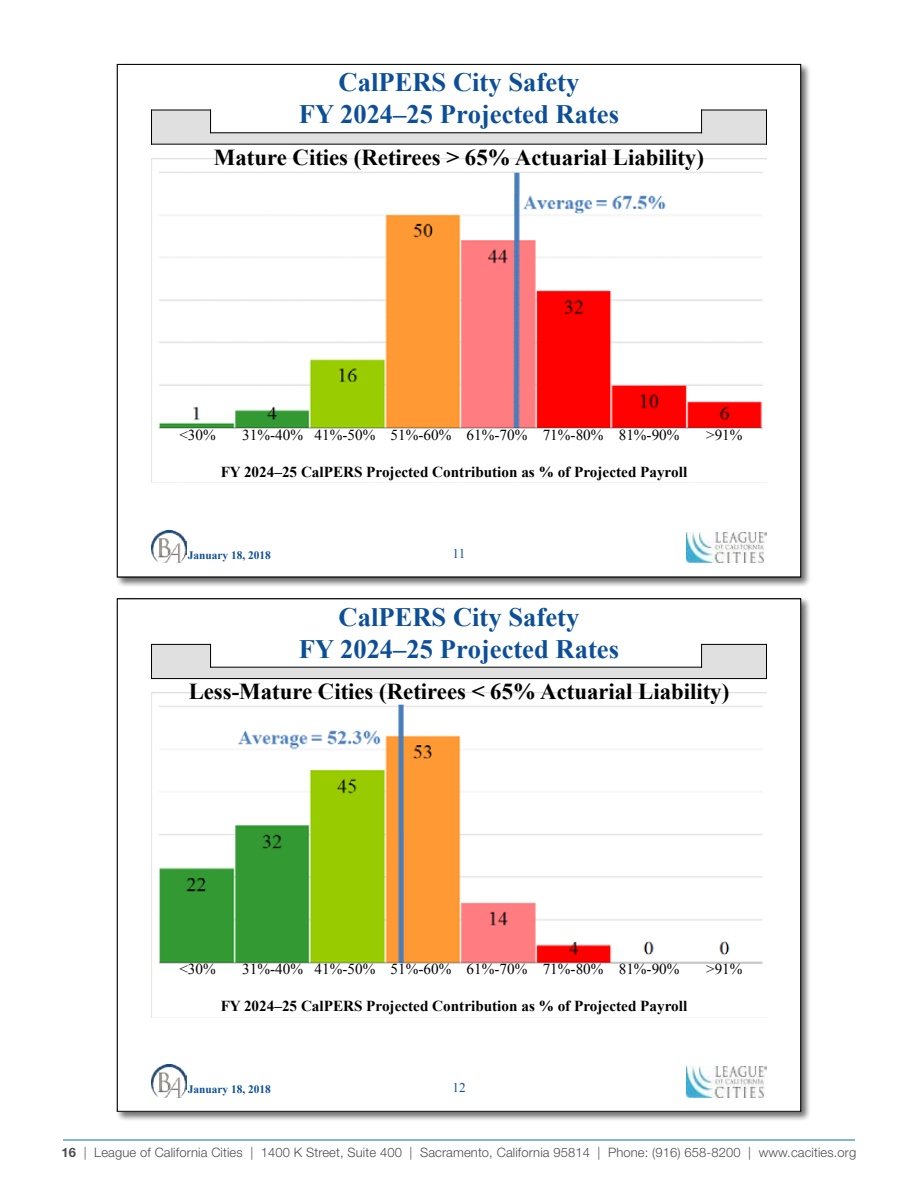
<style>
.page{position:relative;width:918px;height:1188px;background:#fff}
.page>*{position:absolute;margin:0;border:0;box-sizing:border-box;transform-origin:0 0}
.t1{font:26.55px/32.2px "Times New Roman Bd MS";color:#0c4f98;text-align:center}
.t2{font:22.8px "Times New Roman Bd MS";color:#000}
.t3{font:15.15px "Times New Roman Bd MS";color:#000}
.t4{font:15.15px "Times New Roman MS";color:#000}
.t5{font:13.35px "Times New Roman MS";color:#0c4f98}
.t6{font:300 12.9px "Helvetica Neue LT Std";letter-spacing:.01em;color:#4d4d4f}
.t7{font:11.4px "Times New Roman Bd MS";color:#0c4f98}
.s1{font-weight:700}
</style>
<div class="page">
<hr style="left:63px;top:1140px;width:792px;height:1px;background:#0571aa">
<div style="left:115px;top:597px;width:696px;height:525px;background:#000;opacity:.35"></div>
<div style="left:117px;top:599px;width:684px;height:512px;background:#fff"></div>
<img style="left:152px;top:1065px;width:35px;height:32px">
<img style="left:687px;top:1067px;width:79px;height:30px">
<div style="left:152px;top:644px;width:59px;height:23px;background:#e0e0e0"></div>
<div style="left:702px;top:644px;width:65px;height:23px;background:#e0e0e0"></div>
<div style="left:152px;top:667px;width:66px;height:12px;background:#e0e0e0"></div>
<div style="left:218px;top:667px;width:484px;height:12px;background:#e0e0e0"></div>
<div style="left:702px;top:667px;width:65px;height:12px;background:#e0e0e0"></div>
<svg style="left:210px;top:645px;width:1px;height:22px"></svg>
<svg style="left:701px;top:645px;width:1px;height:22px"></svg>
<hr style="left:210px;top:667px;width:492px;height:1px;background:#000">
<hr style="left:151px;top:644px;width:1px;height:35px;background:#000">
<hr style="left:766px;top:644px;width:1px;height:35px;background:#000">
<hr style="left:151px;top:644px;width:60px;height:1px;background:#000">
<hr style="left:701px;top:644px;width:66px;height:1px;background:#000">
<hr style="left:151px;top:678px;width:616px;height:1px;background:#000">
<img style="left:152px;top:693px;width:611px;height:271px">
<div style="left:115px;top:62px;width:696px;height:525px;background:#000;opacity:.35"></div>
<div style="left:117px;top:64px;width:684px;height:513px;background:#fff"></div>
<img style="left:152px;top:530px;width:35px;height:33px">
<img style="left:687px;top:532px;width:79px;height:31px">
<div style="left:152px;top:110px;width:59px;height:23px;background:#e0e0e0"></div>
<div style="left:702px;top:110px;width:65px;height:23px;background:#e0e0e0"></div>
<div style="left:152px;top:133px;width:66px;height:11px;background:#e0e0e0"></div>
<div style="left:218px;top:133px;width:484px;height:11px;background:#e0e0e0"></div>
<div style="left:702px;top:133px;width:65px;height:11px;background:#e0e0e0"></div>
<svg style="left:210px;top:111px;width:1px;height:21px"></svg>
<svg style="left:701px;top:111px;width:1px;height:21px"></svg>
<hr style="left:210px;top:132px;width:492px;height:1px;background:#000">
<hr style="left:151px;top:110px;width:1px;height:35px;background:#000">
<hr style="left:766px;top:110px;width:1px;height:35px;background:#000">
<hr style="left:151px;top:110px;width:60px;height:1px;background:#000">
<hr style="left:701px;top:110px;width:66px;height:1px;background:#000">
<hr style="left:151px;top:144px;width:616px;height:1px;background:#000">
<img style="left:152px;top:158px;width:614px;height:325px">
<div style="left:159px;top:431px;width:596px;height:49px;background:#fff"></div>
<h1 class="t1" style="left:299px;top:66px;width:322px">CalPERS City Safety<br>FY 2024–25 Projected Rates</h1>
<h2 class="t2" style="left:214px;top:144px;width:491px">Mature Cities (Retirees &gt; 65% Actuarial Liability)</h2>
<p class="t4" style="left:179px;top:426px;width:38px">&lt;30%</p>
<p class="t4" style="left:242px;top:426px;width:439px">31%-40% 41%-50% 51%-60% 61%-70% 71%-80% 81%-90%</p>
<p class="t4" style="left:706px;top:426px;width:38px">&gt;91%</p>
<p class="t3" style="left:221px;top:463px;width:468px">FY 2024–25 CalPERS Projected Contribution as % of Projected Payroll</p>
<p class="t7" style="left:188px;top:548px;width:85px">January 18, 2018</p>
<p class="t5" style="left:453px;top:545px;width:14px">11</p>
<h1 class="t1" style="left:299px;top:600px;width:322px">CalPERS City Safety<br>FY 2024–25 Projected Rates</h1>
<h2 class="t2" style="left:189px;top:678px;width:542px">Less-Mature Cities (Retirees &lt; 65% Actuarial Liability)</h2>
<p class="t4" style="left:179px;top:960px;width:38px">&lt;30%</p>
<p class="t4" style="left:242px;top:960px;width:439px">31%-40% 41%-50% 51%-60% 61%-70% 71%-80% 81%-90%</p>
<p class="t4" style="left:706px;top:960px;width:38px">&gt;91%</p>
<p class="t3" style="left:221px;top:997px;width:468px">FY 2024–25 CalPERS Projected Contribution as % of Projected Payroll</p>
<p class="t7" style="left:188px;top:1083px;width:85px">January 18, 2018</p>
<p class="t5" style="left:452px;top:1080px;width:15px">12</p>
<p class="t6" style="left:62px;top:1144px;width:796px"><span class="s1">16</span> | League of California Cities | 1400 K Street, Suite 400 | Sacramento, California 95814 | Phone: (916) 658-8200 | www.cacities.org</p>
</div>
